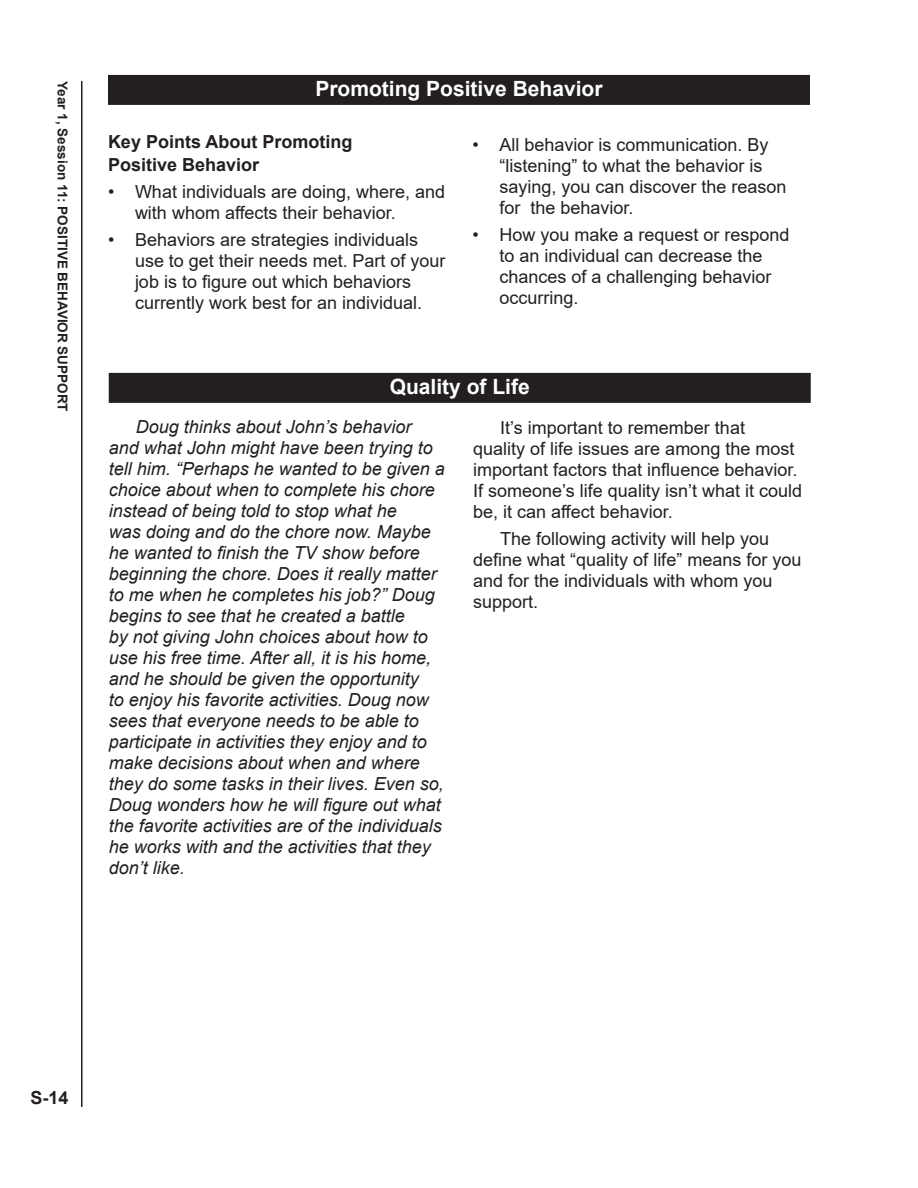
<style>
.page{position:relative;width:918px;height:1188px;background:#fff}
.page>*{position:absolute;margin:0;border:0;box-sizing:border-box;transform-origin:0 0}
._14_pt__Box_Header{font:700 21px "Arial";color:#fff}
.Body_Text{font:italic 18px/21px "Arial";color:#231f20}
.Body_Text-2{font:18px/21px "Arial";color:#231f20}
.San_Serif_Subhead{font:700 18px/22.5px "Arial";color:#231f20}
.t1{font:700 13.5px "Arial";color:#231f20}
</style>
<div class="page">
<hr style="left:81px;top:81px;width:1px;height:1026px;background:#231f20">
<div style="left:109px;top:373px;width:702px;height:30px;background:#231f20"></div>
<div style="left:108px;top:75px;width:702px;height:30px;background:#231f20"></div>
<p class="t1" style="left:72px;top:81px;width:332px;rotate:90deg">Year 1, Session 11: POSITIVE BEHAVIOR SUPPORT</p>
<p class="_14_pt__Box_Header" style="left:315px;top:74px;width:289px">Promoting Positive Behavior</p>
<p class="San_Serif_Subhead" style="left:108px;top:131px;width:246px">Key Points About Promoting<br>Positive Behavior</p>
<p class="Body_Text-2" style="left:135px;top:181px;width:312px;text-indent:-27px">• What individuals are doing, where, and with whom affects their behavior.</p>
<p class="Body_Text-2" style="left:135px;top:229px;width:312px;text-indent:-27px">• Behaviors are strategies individuals use to get their needs met. Part of your job is to figure out which behaviors currently work best for an individual.</p>
<p class="Body_Text-2" style="left:500px;top:134px;width:289px;text-indent:-27px">• All behavior is communication. By “listening” to what the behavior is saying, you can discover the reason for the behavior.</p>
<p class="Body_Text-2" style="left:500px;top:224px;width:292px;text-indent:-27px">• How you make a request or respond to an individual can decrease the chances of a challenging behavior occurring.</p>
<p class="_14_pt__Box_Header" style="left:390px;top:372px;width:142px">Quality of Life</p>
<p class="Body_Text" style="left:109px;top:417px;width:338px;text-indent:27px">Doug thinks about John’s behavior and what John might have been trying to tell him. “Perhaps he wanted to be given a choice about when to complete his chore instead of being told to stop what he<br>was doing and do the chore now. Maybe he wanted to finish the TV show before beginning the chore. Does it really matter to me when he completes his job?” Doug begins to see that he created a battle<br>by not giving John choices about how to use his free time. After all, it is his home, and he should be given the opportunity<br>to enjoy his favorite activities. Doug now sees that everyone needs to be able to participate in activities they enjoy and to make decisions about when and where they do some tasks in their lives. Even so, Doug wonders how he will figure out what the favorite activities are of the individuals he works with and the activities that they don’t like.</p>
<p class="Body_Text-2" style="left:473px;top:417px;width:330px;text-indent:27px">It’s important to remember that<br>quality of life issues are among the most important factors that influence behavior.<br>If someone’s life quality isn’t what it could be, it can affect behavior.</p>
<p class="Body_Text-2" style="left:473px;top:528px;width:330px;text-indent:27px">The following activity will help you define what “quality of life” means for you and for the individuals with whom you support.</p>
<p class="San_Serif_Subhead" style="left:30px;top:1087px;width:40px">S-14</p>
</div>
